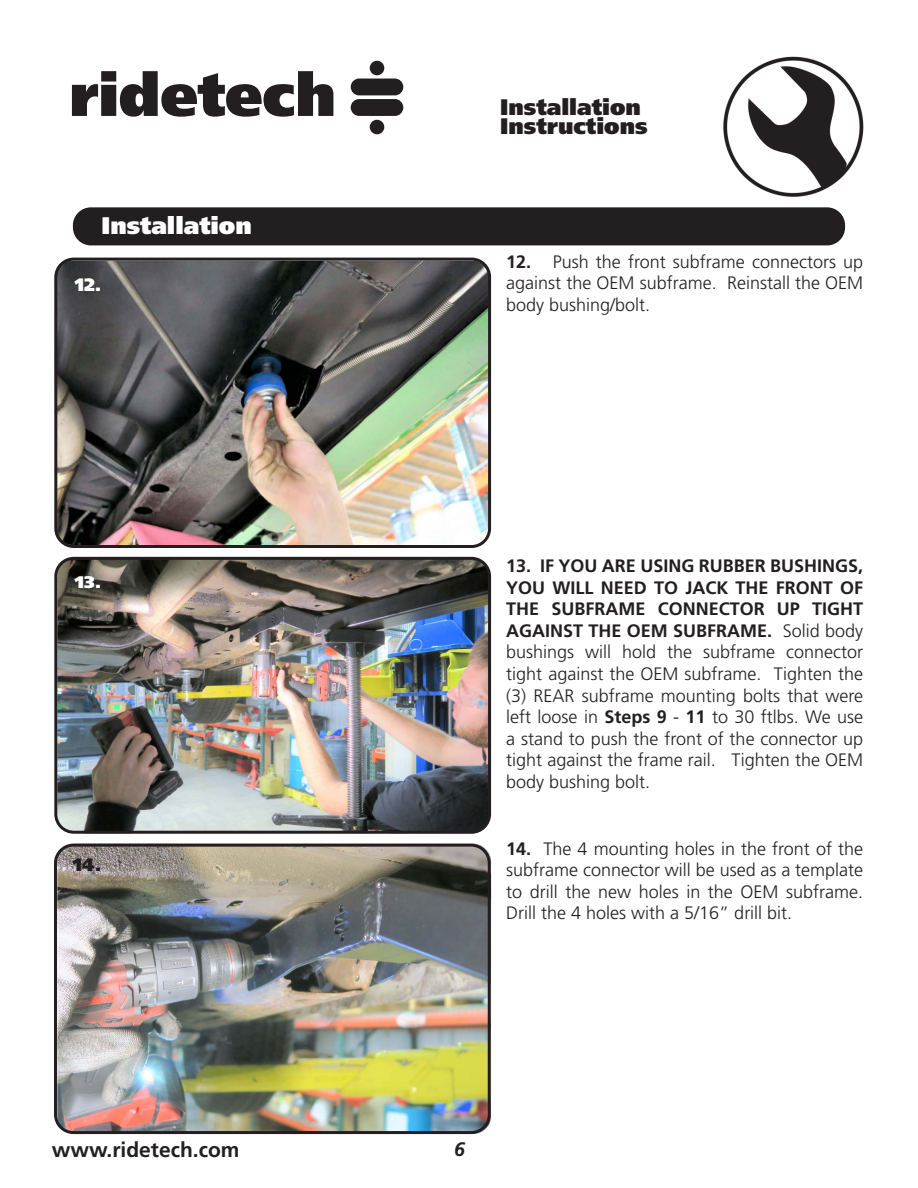
<style>
.page{position:relative;width:918px;height:1188px;background:#fff}
.page>*{position:absolute;margin:0;border:0;box-sizing:border-box;transform-origin:0 0}
.t1{font:900 24px "Frutiger LT Pro";color:#fff}
.t2{font:900 22.5px/19.5px "Frutiger LT Pro";color:#231f20}
.t3{font:700 21px "Frutiger LT Pro";color:#231f20}
.t4{font:italic 700 19.5px "Frutiger LT Pro";color:#231f20}
.t5{font:300 18px/21.6px "Frutiger LT Pro";color:#231f20;text-align:justify}
.t6{font:900 18px "Frutiger LT Pro";color:#231f20}
.t7{font:900 18px "Frutiger LT Pro";color:#fff}
.t8{font:900 16.8px "Frutiger LT Pro";color:#fff;scale:1.07 1}
.s1{font-weight:700}
</style>
<div class="page">
<img style="left:723px;top:56px;width:141px;height:141px">
<svg style="left:72px;top:71px;width:261px;height:46px"></svg>
<div style="left:351px;top:79px;width:52px;height:16px;background:#231f20;border-radius:8px"></div>
<div style="left:351px;top:99px;width:52px;height:17px;background:#231f20;border-radius:8px"></div>
<div style="left:370px;top:61px;width:14px;height:14px;background:#231f20;border-radius:50%"></div>
<div style="left:370px;top:120px;width:14px;height:14px;background:#231f20;border-radius:50%"></div>
<img style="left:58px;top:262px;width:432px;height:282px">
<img style="left:58px;top:844px;width:433px;height:290px">
<img style="left:58px;top:558px;width:429px;height:272px">
<div style="left:54px;top:844px;width:437px;height:290px;border:3px solid #231f20;border-radius:18px"></div>
<div style="left:73px;top:207px;width:772px;height:38px;background:#231f20;border-radius:18px"></div>
<div style="left:54px;top:258px;width:437px;height:290px;border:3px solid #231f20;border-radius:18px"></div>
<div style="left:54px;top:557px;width:437px;height:277px;border:3px solid #231f20;border-radius:18px"></div>
<h1 class="t1" style="left:102px;top:211px;width:152px">Installation</h1>
<p class="t7" style="left:75px;top:274px;width:28px">12.</p>
<p class="t2" style="left:500px;top:97px;width:149px">Installation<br>Instructions</p>
<p class="t5" style="left:506px;top:251px;width:359px"><span class="s1">12.</span> Push the front subframe connectors up against the OEM subframe. Reinstall the OEM body bushing/bolt.</p>
<p class="t8" style="left:75px;top:572px;width:26px">13.</p>
<p class="t6" style="left:73px;top:854px;width:30px">14.</p>
<p class="t5" style="left:506px;top:555px;width:359px"><span class="s1">13. IF YOU ARE USING RUBBER BUSHINGS, YOU WILL NEED TO JACK THE FRONT OF THE SUBFRAME CONNECTOR UP TIGHT AGAINST THE OEM SUBFRAME.</span> Solid body bushings will hold the subframe connector tight against the OEM subframe. Tighten the (3) REAR subframe mounting bolts that were left loose in <span class="s1">Steps 9</span> - <span class="s1">11</span> to 30 ftlbs. We use a stand to push the front of the connector up tight against the frame rail. Tighten the OEM body bushing bolt.</p>
<p class="t5" style="left:506px;top:838px;width:359px"><span class="s1">14.</span> The 4 mounting holes in the front of the subframe connector will be used as a template to drill the new holes in the OEM subframe.<br>Drill the 4 holes with a 5/16” drill bit.</p>
<p class="t3" style="left:52px;top:1137px;width:189px">www.ridetech.com</p>
<p class="t4" style="left:454px;top:1138px;width:12px">6</p>
</div>
